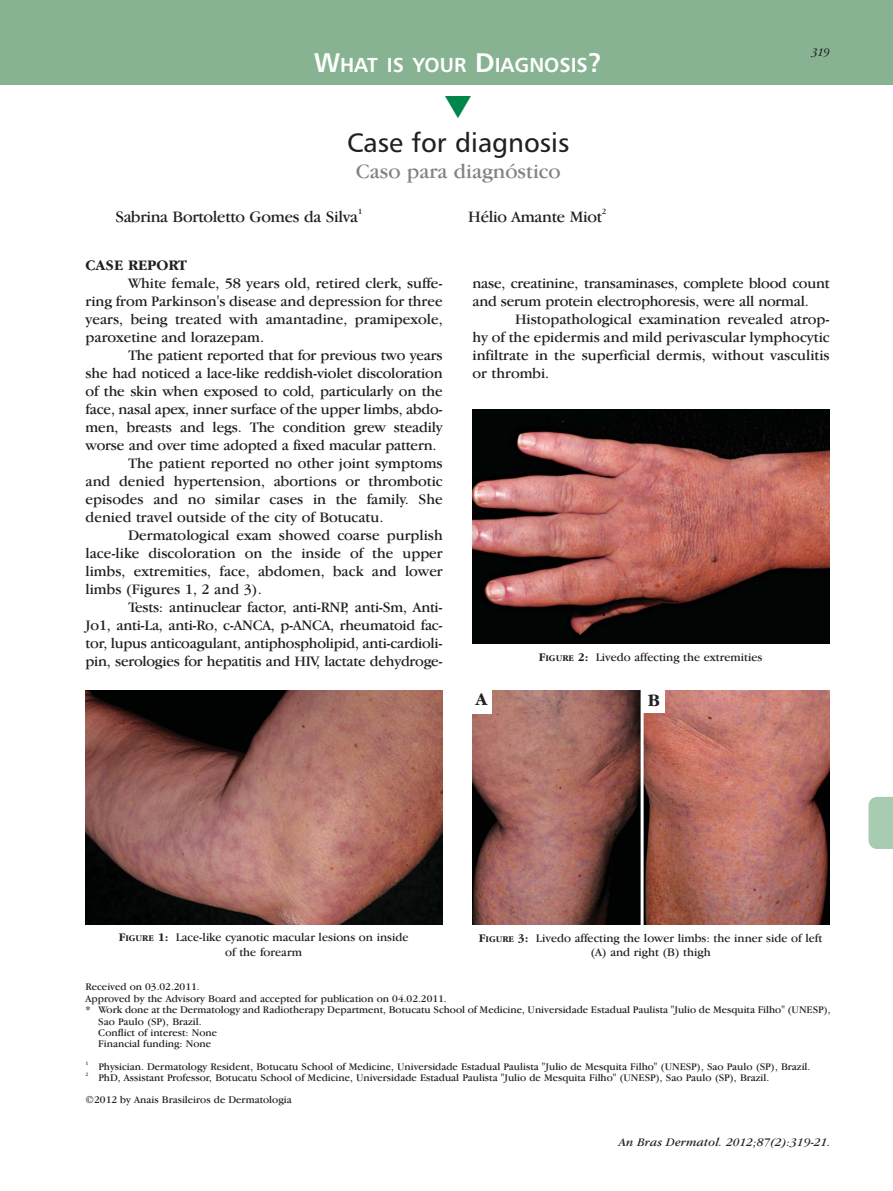
<style>
.page{position:relative;width:893px;height:1191px;background:#fff}
.page>*{position:absolute;margin:0;border:0;box-sizing:border-box;transform-origin:0 0}
.t1{font:27px "Humanist 777 BT Roman B";color:#231f20}
.t2{font:21px "Garamond IT Cby BT";color:#808285}
.t3{font:20.25px "Humanist 777 BT Bold B";color:#fff}
.t4{font:700 18px "Garamond IT Cby BT";color:#231f20}
.t5{font:16.5px "Garamond IT Cby BT";letter-spacing:-.015em;color:#231f20}
.t6{font:15px/18px "Garamond IT Cby BT";letter-spacing:-.01em;color:#231f20;text-align:justify}
.t7{font:700 15px "Garamond IT Cby BT";color:#231f20}
.t8{font:12px/14.2px "Garamond IT Cby BT";color:#231f20;text-align:center}
.t9{font:italic 12px "Garamond IT Cby BT";letter-spacing:.015em;color:#231f20}
.t10{font:italic 12px "Garamond IT Cby BT";letter-spacing:.015em;color:#231f20;scale:.9 1}
.t11{font:10.5px/11.2px "Garamond IT Cby BT";color:#231f20}
.t12{font:8.25px "Garamond IT Cby BT";color:#231f20}
.t13{font:5.25px "Garamond IT Cby BT";color:#231f20}
.s1{font-size:27px}
.s2{font-weight:700}
.s3{font-weight:700;font-size:9px}
</style>
<div class="page">
<div style="left:0;top:0;width:893px;height:85px;background:#87b392"></div>
<img style="left:85px;top:690px;width:357px;height:234px">
<img style="left:472px;top:409px;width:357px;height:234px">
<img style="left:472px;top:690px;width:357px;height:234px">
<hr style="left:641px;top:684px;width:3px;height:242px;background:#fff">
<div style="left:470px;top:689px;width:22px;height:24px;background:#fff"></div>
<div style="left:643px;top:689px;width:21px;height:24px;background:#fff"></div>
<svg style="left:868px;top:797px;width:25px;height:52px"></svg>
<h3 class="t3" style="left:314px;top:57px;width:290px"><span class="s1">W</span>HAT IS YOUR <span class="s1">D</span>IAGNOSIS<span class="s1">?</span></h3>
<h1 class="t1" style="left:347px;top:132px;width:224px">Case for diagnosis</h1>
<h2 class="t2" style="left:356px;top:163px;width:207px">Caso para diagnóstico</h2>
<p class="t5" style="left:115px;top:210px;width:244px">Sabrina Bortoletto Gomes da Silva</p>
<p class="t12" style="left:358px;top:208px;width:6px">1</p>
<p class="t5" style="left:468px;top:210px;width:135px">Hélio Amante Miot</p>
<p class="t12" style="left:602px;top:208px;width:6px">2</p>
<p class="t10" style="left:812px;top:48px;width:21px">319</p>
<p class="t7" style="left:86px;top:260px;width:103px">CASE REPORT</p>
<p class="t6" style="left:86px;top:275px;width:359px;text-indent:43px">White female, 58 years old, retired clerk, suffe&shy;ring from Parkinson's disease and depression for three years, being treated with amantadine, pramipexole, paroxetine and lorazepam.</p>
<p class="t6" style="left:128px;top:347px;width:316px">The patient reported that for previous two years</p>
<p class="t6" style="left:86px;top:365px;width:359px">she had noticed a lace-like reddish-violet discoloration</p>
<p class="t6" style="left:86px;top:383px;width:359px">of the skin when exposed to cold, particularly on the</p>
<p class="t6" style="left:86px;top:401px;width:359px">face, nasal apex, inner surface of the upper limbs, abdo-</p>
<p class="t6" style="left:86px;top:419px;width:359px">men, breasts and legs. The condition grew steadily</p>
<p class="t6" style="left:86px;top:437px;width:352px">worse and over time adopted a fixed macular pattern.</p>
<p class="t6" style="left:128px;top:455px;width:316px">The patient reported no other joint symptoms</p>
<p class="t6" style="left:86px;top:473px;width:359px">and denied hypertension, abortions or thrombotic</p>
<p class="t6" style="left:86px;top:491px;width:359px">episodes and no similar cases in the family. She</p>
<p class="t6" style="left:86px;top:509px;width:299px">denied travel outside of the city of Botucatu.</p>
<p class="t6" style="left:128px;top:527px;width:316px">Dermatological exam showed coarse purplish</p>
<p class="t6" style="left:86px;top:545px;width:359px">lace-like discoloration on the inside of the upper</p>
<p class="t6" style="left:86px;top:563px;width:359px">limbs, extremities, face, abdomen, back and lower</p>
<p class="t6" style="left:86px;top:581px;width:178px">limbs (Figures 1, 2 and 3).</p>
<p class="t6" style="left:128px;top:599px;width:316px">Tests: antinuclear factor, anti-RNP, anti-Sm, Anti-</p>
<p class="t6" style="left:86px;top:617px;width:359px">Jo1, anti-La, anti-Ro, c-ANCA, p-ANCA, rheumatoid fac-</p>
<p class="t6" style="left:86px;top:635px;width:359px">tor, lupus anticoagulant, antiphospholipid, anti-cardioli-</p>
<p class="t6" style="left:86px;top:653px;width:359px">pin, serologies for hepatitis and HIV, lactate dehydroge-</p>
<p class="t6" style="left:472px;top:275px;width:359px">nase, creatinine, transaminases, complete blood count and serum protein electrophoresis, were all normal.</p>
<p class="t6" style="left:472px;top:311px;width:359px;text-indent:43px">Histopathological examination revealed atrop&shy;hy of the epidermis and mild perivascular lymphocytic infiltrate in the superficial dermis, without vasculitis or thrombi.</p>
<p class="t8" style="left:539px;top:650px;width:225px"><span class="s2">F</span><span class="s3">IGURE</span> <span class="s2">2:</span> Livedo affecting the extremities</p>
<p class="t4" style="left:476px;top:693px;width:13px">A</p>
<p class="t4" style="left:648px;top:693px;width:14px">B</p>
<p class="t8" style="left:119px;top:931px;width:291px"><span class="s2">F</span><span class="s3">IGURE</span> <span class="s2">1:</span> Lace-like cyanotic macular lesions on inside of the forearm</p>
<p class="t8" style="left:479px;top:931px;width:345px"><span class="s2">F</span><span class="s3">IGURE</span> <span class="s2">3:</span> Livedo affecting the lower limbs: the inner side of left (A) and right (B) thigh</p>
<p class="t11" style="left:86px;top:980px;width:363px;line-height:12.6px">Received on 03.02.2011.<br>Approved by the Advisory Board and accepted for publication on 04.02.2011.</p>
<p class="t11" style="left:98px;top:1005px;width:734px;text-indent:-13px">* Work done at the Dermatology and Radiotherapy Department, Botucatu School of Medicine, Universidade Estadual Paulista "Julio de Mesquita Filho" (UNESP), Sao Paulo (SP), Brazil.<br>Conflict of interest: None<br>Financial funding: None</p>
<p class="t13" style="left:86px;top:1061px;width:4px">1</p>
<p class="t11" style="left:98px;top:1061px;width:714px">Physician. Dermatology Resident, Botucatu School of Medicine, Universidade Estadual Paulista "Julio de Mesquita Filho" (UNESP), Sao Paulo (SP), Brazil.</p>
<p class="t13" style="left:86px;top:1072px;width:4px">2</p>
<p class="t11" style="left:86px;top:1067px;width:685px;line-height:22.5px;text-indent:13px">PhD, Assistant Professor, Botucatu School of Medicine, Universidade Estadual Paulista "Julio de Mesquita Filho" (UNESP), Sao Paulo (SP), Brazil. ©2012 by Anais Brasileiros de Dermatologia</p>
<p class="t9" style="left:619px;top:1137px;width:213px">An Bras Dermatol. 2012;87(2 ):319-21.</p>
</div>
